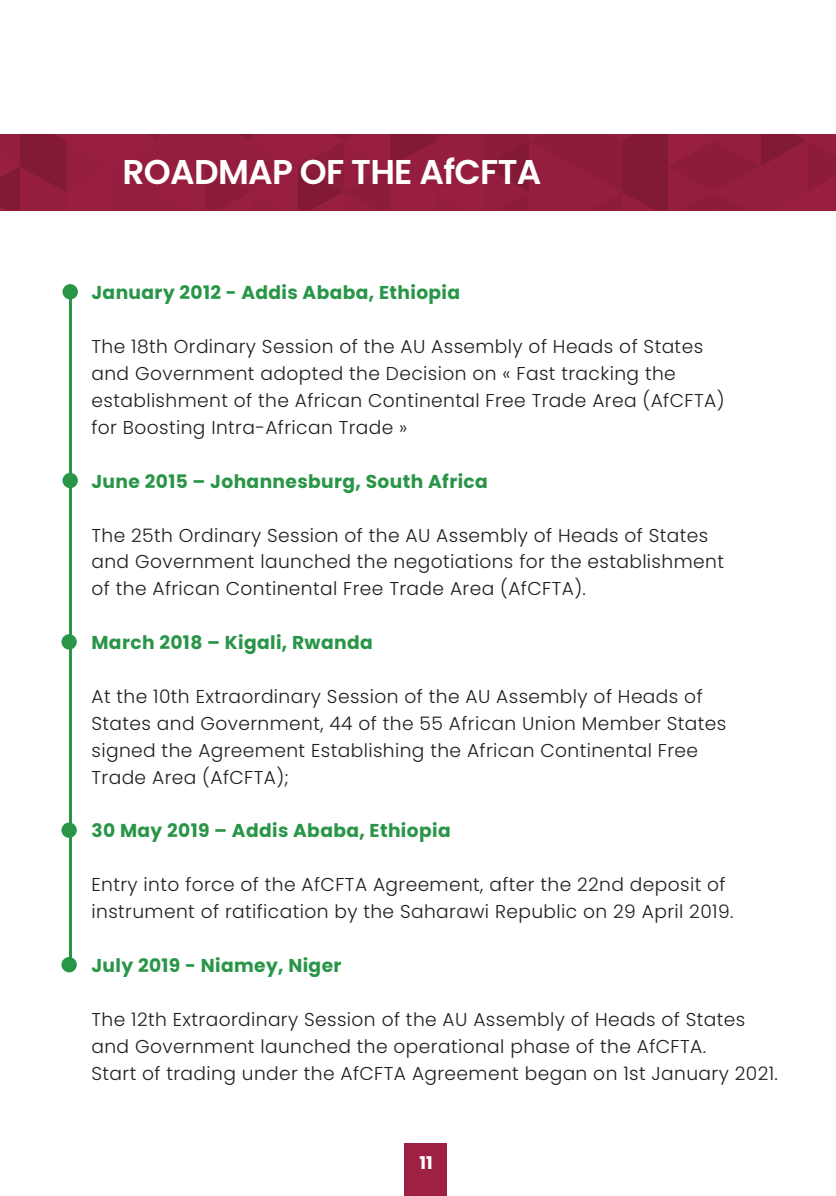
<style>
.page{position:relative;width:836px;height:1196px;background:#fff}
.page>*{position:absolute;margin:0;border:0;box-sizing:border-box;transform-origin:0 0}
.t1{font:600 34.4px "Poppins";letter-spacing:-.02em;color:#fff}
.t2{font:300 18.6px/26.8px "Poppins";letter-spacing:.02em;color:#211e1e}
.t3{font:700 18.6px "Poppins";letter-spacing:.02em;color:#299547}
.t4{font:700 17.6px "Poppins";color:#fff}
</style>
<div class="page">
<div style="left:403px;top:1142px;width:43px;height:53px;background:#9e2043"></div>
<svg style="left:0;top:134px;width:835px;height:76px;fill:#951e3e"></svg>
<div style="left:62px;top:284px;width:16px;height:15px;background:#299547;border-radius:50%"></div>
<div style="left:62px;top:473px;width:16px;height:15px;background:#299547;border-radius:50%"></div>
<div style="left:61px;top:634px;width:16px;height:15px;background:#299547;border-radius:50%"></div>
<div style="left:61px;top:822px;width:16px;height:15px;background:#299547;border-radius:50%"></div>
<svg style="left:61px;top:956px;width:16px;height:16px"></svg>
<hr style="left:69px;top:291px;width:2px;height:680px;background:#299547">
<h1 class="t1" style="left:122px;top:152px;width:420px">ROADMAP OF THE AfCFTA</h1>
<p class="t3" style="left:91px;top:282px;width:370px">January 2012 - Addis Ababa, Ethiopia</p>
<p class="t2" style="left:91px;top:333px;width:634px">The 18th Ordinary Session of the AU Assembly of Heads of States and Government adopted the Decision on « Fast tracking the establishment of the African Continental Free Trade Area (AfCFTA) for Boosting Intra-African Trade »</p>
<p class="t3" style="left:91px;top:470px;width:398px">June 2015 – Johannesburg, South Africa</p>
<p class="t2" style="left:91px;top:521px;width:633px">The 25th Ordinary Session of the AU Assembly of Heads of States and Government launched the negotiations for the establishment of the African Continental Free Trade Area (AfCFTA).</p>
<p class="t3" style="left:91px;top:631px;width:283px">March 2018 – Kigali, Rwanda</p>
<p class="t2" style="left:91px;top:683px;width:636px">At the 10th Extraordinary Session of the AU Assembly of Heads of States and Government, 44 of the 55 African Union Member States signed the Agreement Establishing the African Continental Free Trade Area (AfCFTA);</p>
<p class="t3" style="left:91px;top:820px;width:360px">30 May 2019 – Addis Ababa, Ethiopia</p>
<p class="t2" style="left:91px;top:871px;width:643px">Entry into force of the AfCFTA Agreement, after the 22nd deposit of instrument of ratification by the Saharawi Republic on 29 April 2019.</p>
<p class="t3" style="left:91px;top:954px;width:251px">July 2019 - Niamey, Niger</p>
<p class="t2" style="left:91px;top:1005px;width:687px">The 12th Extraordinary Session of the AU Assembly of Heads of States and Government launched the operational phase of the AfCFTA.<br>Start of trading under the AfCFTA Agreement began on 1st January 2021.</p>
<p class="t4" style="left:419px;top:1152px;width:15px">11</p>
</div>
